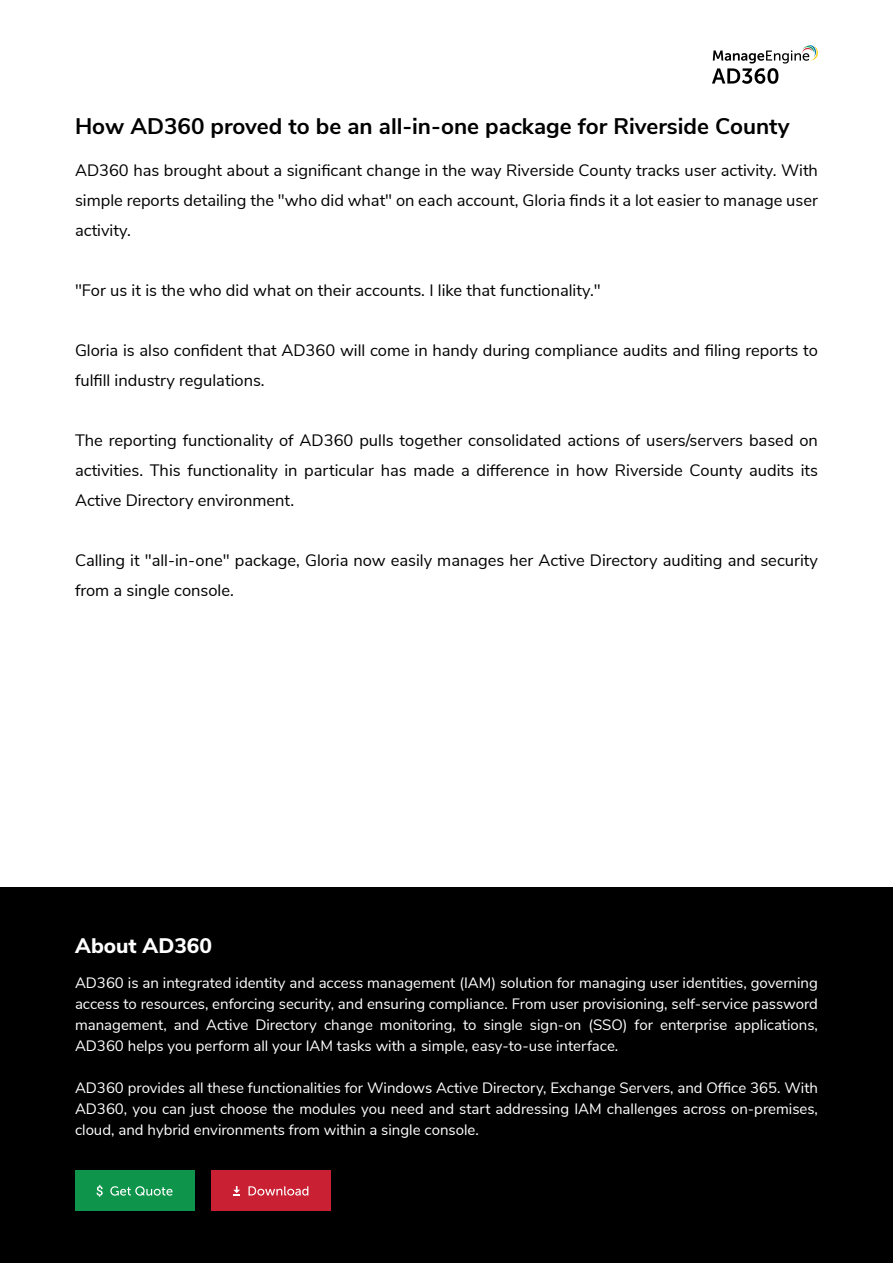
<style>
.page{position:relative;width:893px;height:1263px;background:#fff}
.page>*{position:absolute;margin:0;border:0;box-sizing:border-box;transform-origin:0 0}
.t1{font:700 22.5px "Nunito Sans";color:#000}
.t2{font:800 21px "Nunito Sans";color:#fff}
.t3{font:16.5px/30px "Nunito Sans";color:#000;text-align:justify}
.t4{font:15px/21px "Nunito Sans";color:#fff;text-align:justify}
</style>
<div class="page">
<svg style="left:712px;top:45px;width:106px;height:39px"></svg>
<div style="left:0;top:887px;width:893px;height:376px;background:#000"></div>
<div style="left:75px;top:1171px;width:119px;height:40px;background:#0e944b"></div>
<div style="left:211px;top:1171px;width:119px;height:40px;background:#c92033"></div>
<svg style="left:97px;top:1185px;width:6px;height:12px"></svg>
<svg style="left:110px;top:1186px;width:63px;height:10px"></svg>
<svg style="left:249px;top:1186px;width:59px;height:9px"></svg>
<svg style="left:233px;top:1186px;width:7px;height:9px"></svg>
<h1 class="t1" style="left:75px;top:110px;width:716px">How AD360 proved to be an all-in-one package for Riverside County</h1>
<p class="t3" style="left:75px;top:154px;width:744px">AD360 has brought about a significant change in the way Riverside County tracks user activity. With simple reports detailing the "who did what" on each account, Gloria finds it a lot easier to manage user activity.</p>
<p class="t3" style="left:75px;top:274px;width:527px">"For us it is the who did what on their accounts. I like that functionality."</p>
<p class="t3" style="left:75px;top:334px;width:744px">Gloria is also confident that AD360 will come in handy during compliance audits and filing reports to fulfill industry regulations.</p>
<p class="t3" style="left:75px;top:424px;width:744px">The reporting functionality of AD360 pulls together consolidated actions of users/servers based on activities. This functionality in particular has made a difference in how Riverside County audits its Active Directory environment.</p>
<p class="t3" style="left:75px;top:544px;width:744px">Calling it "all-in-one" package, Gloria now easily manages her Active Directory auditing and security from a single console.</p>
<p class="t2" style="left:75px;top:930px;width:138px">About AD360</p>
<p class="t4" style="left:75px;top:971px;width:744px">AD360 is an integrated identity and access management (IAM) solution for managing user identities, governing access to resources, enforcing security, and ensuring compliance. From user provisioning, self-service password management, and Active Directory change monitoring, to single sign-on (SSO) for enterprise applications, AD360 helps you perform all your IAM tasks with a simple, easy-to-use interface.</p>
<p class="t4" style="left:75px;top:1076px;width:744px">AD360 provides all these functionalities for Windows Active Directory, Exchange Servers, and Office 365. With AD360, you can just choose the modules you need and start addressing IAM challenges across on-premises, cloud, and hybrid environments from within a single console.</p>
</div>
